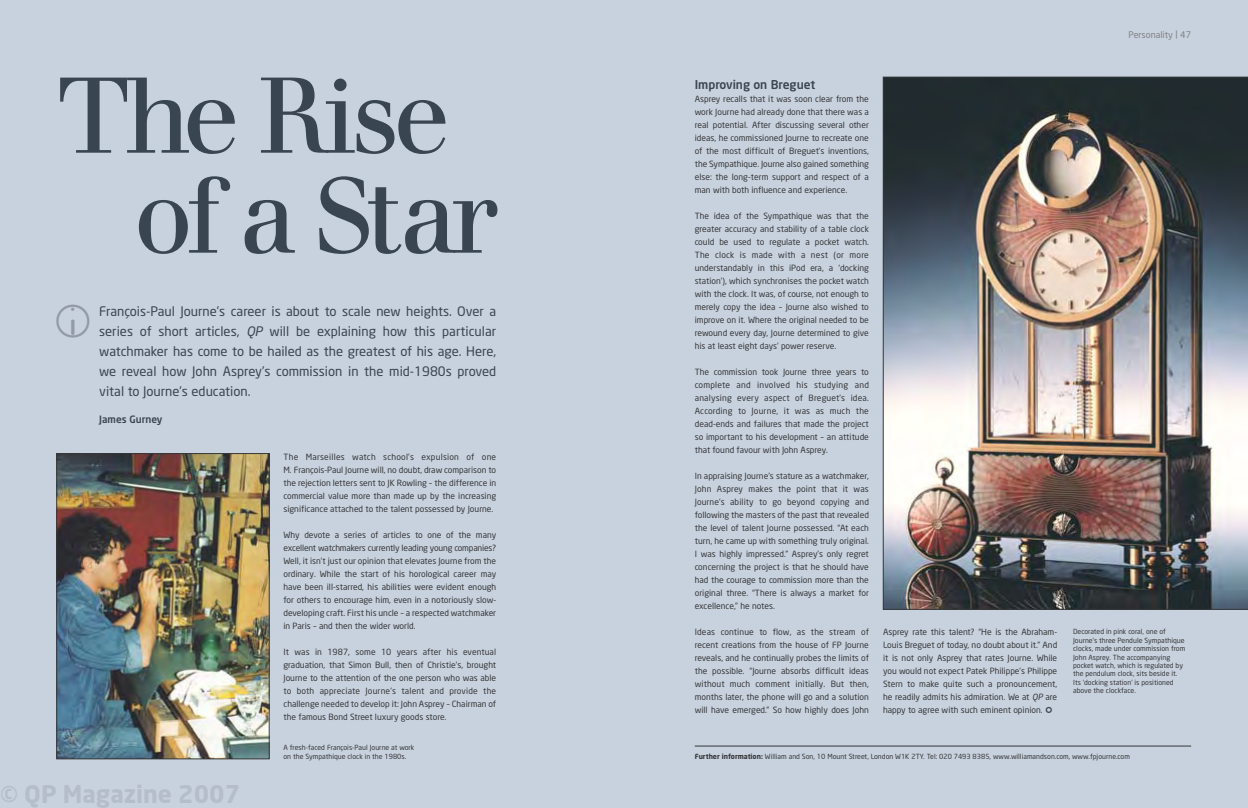
<style>
.page{position:relative;width:1248px;height:808px;background:#fff}
.page>*{position:absolute;margin:0;border:0;box-sizing:border-box;transform-origin:0 0}
.t1{font:105px/100px "Walbaum";letter-spacing:-.06em;color:#394551}
.t2{font:33px "QP";color:#929aa4}
.t3{font:700 24px "Neo Sans";color:rgb(0 0 0/.1)}
.t4{font:13px/20px "Neo Sans";color:#394551;text-align:justify}
.t5{font:500 12px "Neo Sans";color:#394551}
.t6{font:500 10px "Neo Sans";color:#394551}
.t7{font:9px "Neo Sans";color:#818284}
.t8{font:8.5px/13px "Neo Sans";color:#363739;text-align:justify}
.t9{font:7px/8.4px "Neo Sans";color:#363739}
.s1{font-style:italic}
.s2{font-weight:700}
</style>
<div class="page">
<div style="left:0;top:0;width:1247px;height:808px;background:#c8d2de"></div>
<img style="left:883px;top:77px;width:364px;height:532px">
<hr style="left:694px;top:746px;width:496px;height:1px;background:#363739">
<img style="left:59px;top:455px;width:208px;height:302px">
<div style="left:57px;top:453px;width:212px;height:306px;border:1px solid #363739"></div>
<h1 class="t1" style="left:133px;top:76px;width:366px;text-indent:-77px">The Rise of a Star</h1>
<h2 class="t2" style="left:57px;top:300px;width:29px">5</h2>
<p class="t4" style="left:99px;top:302px;width:398px">François-Paul Journe’s career is about to scale new heights. Over a series of short articles, <span class="s1">QP</span> will be explaining how this particular watchmaker has come to be hailed as the greatest of his age. Here, we reveal how John Asprey’s commission in the mid-1980s proved vital to Journe’s education.</p>
<p class="t6" style="left:99px;top:415px;width:65px">James Gurney</p>
<p class="t8" style="left:283px;top:451px;width:214px">The Marseilles watch school’s expulsion of one M. François-Paul Journe will, no doubt, draw comparison to the rejection letters sent to JK Rowling – the difference in commercial value more than made up by the increasing significance attached to the talent possessed by Journe.</p>
<p class="t8" style="left:283px;top:529px;width:214px">Why devote a series of articles to one of the many excellent watchmakers currently leading young companies?<br>Well, it isn’t just our opinion that elevates Journe from the ordinary. While the start of his horological career may have been ill-starred, his abilities were evident enough for others to encourage him, even in a notoriously slow&shy;developing craft. First his uncle – a respected watchmaker in Paris – and then the wider world.</p>
<p class="t8" style="left:283px;top:646px;width:214px">It was in 1987, some 10 years after his eventual graduation, that Simon Bull, then of Christie’s, brought Journe to the attention of the one person who was able to both appreciate Journe’s talent and provide the challenge needed to develop it: John Asprey – Chairman of the famous Bond Street luxury goods store.</p>
<p class="t9" style="left:283px;top:744px;width:132px">A fresh-faced François-Paul Journe at work on the Sympathique clock in the 1980s.</p>
<h3 class="t3" style="left:0;top:778px;width:242px">© QP Magazine 2007</h3>
<h3 class="t5" style="left:694px;top:80px;width:122px">Improving on Breguet</h3>
<p class="t8" style="left:694px;top:93px;width:176px">Asprey recalls that it was soon clear from the work Journe had already done that there was a real potential. After discussing several other ideas, he commissioned Journe to recreate one of the most difficult of Breguet’s inventions, the Sympathique. Journe also gained something else: the long-term support and respect of a man with both influence and experience.</p>
<p class="t8" style="left:694px;top:210px;width:176px">The idea of the Sympathique was that the greater accuracy and stability of a table clock could be used to regulate a pocket watch.<br>The clock is made with a nest (or more understandably in this iPod era, a ‘docking station’), which synchronises the pocket watch with the clock. It was, of course, not enough to merely copy the idea – Journe also wished to improve on it. Where the original needed to be rewound every day, Journe determined to give his at least eight days’ power reserve.</p>
<p class="t8" style="left:694px;top:366px;width:176px">The commission took Journe three years to complete and involved his studying and analysing every aspect of Breguet’s idea.<br>According to Journe, it was as much the dead-ends and failures that made the project so important to his development – an attitude that found favour with John Asprey.</p>
<p class="t8" style="left:694px;top:470px;width:176px">In appraising Journe’s stature as a watchmaker, John Asprey makes the point that it was Journe’s ability to go beyond copying and following the masters of the past that revealed the level of talent Journe possessed. “At each turn, he came up with something truly original.<br>I was highly impressed.” Asprey’s only regret concerning the project is that he should have had the courage to commission more than the original three. “There is always a market for excellence,” he notes.</p>
<p class="t8" style="left:694px;top:626px;width:176px">Ideas continue to flow, as the stream of recent creations from the house of FP Journe reveals, and he continually probes the limits of the possible. “Journe absorbs difficult ideas without much comment initially. But then, months later, the phone will go and a solution will have emerged.” So how highly does John</p>
<p class="t8" style="left:883px;top:626px;width:176px">Asprey rate this talent? “He is the Abraham-Louis Breguet of today, no doubt about it.” And it is not only Asprey that rates Journe. While you would not expect Patek Philippe’s Philippe Stern to make quite such a pronouncement, he readily admits his admiration. We at <span class="s1">QP</span> are happy to agree with such eminent opinion.</p>
<p class="t7" style="left:1128px;top:31px;width:64px">Personality | 47</p>
<p class="t9" style="left:1073px;top:628px;width:114px">Decorated in pink coral, one of<br>Journe’s three Pendule Sympathique clocks, made under commission from<br>John Asprey. The accompanying pocket watch, which is regulated by the pendulum clock, sits beside it.<br>Its ‘docking station’ is positioned above the clockface.</p>
<p class="t9" style="left:694px;top:752px;width:436px"><span class="s2">Further information:</span> William and Son, 10 Mount Street, London W1K 2TY. Tel: 020 7493 8385, www.williamandson.com, www.fpjourne.com</p>
</div>
